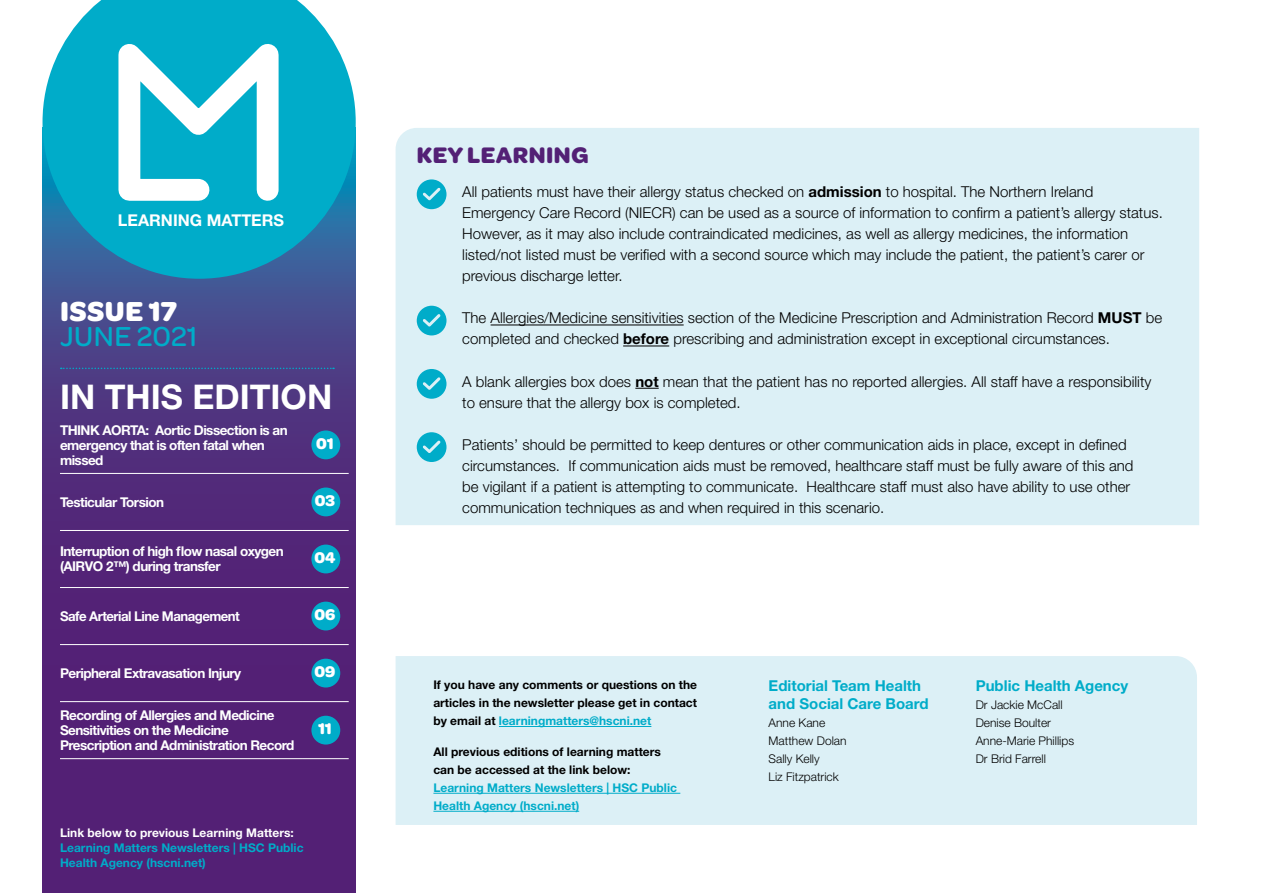
<style>
.page{position:relative;width:1263px;height:893px;background:#fff}
.page>*{position:absolute;margin:0;border:0;box-sizing:border-box;transform-origin:0 0}
.t1{font:700 34.05px "Helvetica Neue LT Std";color:#fff}
.t2{font:500 29.25px "Omnes";letter-spacing:.01em;color:#00acc9}
.t3{font:700 29.25px "Omnes";letter-spacing:.02em;color:#fff}
.P_Body_text{font:700 24px "Omnes";letter-spacing:.02em;color:#532075}
.P_text_for_right_han{font:700 16.5px "Omnes";color:#fff}
.t4{font:700 16.2px "Helvetica Neue LT Std";color:#fff}
.P_Body_text-2{font:300 15px/21px "Helvetica Neue LT Std";color:#000}
.P_Body_text-3{font:700 15px/18px "Helvetica Neue LT Std";color:#00acc9}
.t5{font:700 13.5px/15px "Helvetica Neue LT Std";letter-spacing:-.04em;color:#fff}
.P_Body_text-4{font:700 12px/18px "Helvetica Neue LT Std";color:#000;text-align:justify}
.P_Body_text-5{font:700 12px/15px "Helvetica Neue LT Std";color:#00acc9}
.P_Body_text-6{font:300 12px "Helvetica Neue LT Std";color:#000}
.t6{font:700 12px "Helvetica Neue LT Std";color:#fff}
.s1{font-weight:700}
.s2{color:#00acc9}
</style>
<div class="page">
<svg style="left:43px;top:279px;width:313px;height:614px;background:#502b7b"></svg>
<svg style="left:43px;top:0;width:313px;height:279px;background:#21a5c5"></svg>
<svg style="left:108px;top:2px;width:181px;height:210px"></svg>
<svg style="left:61px;top:368px;width:273px;height:1px"></svg>
<hr style="left:60px;top:473px;width:243px;height:1px;background:#fff">
<hr style="left:303px;top:473px;width:46px;height:1px;background:#fff">
<hr style="left:60px;top:530px;width:243px;height:1px;background:#fff">
<hr style="left:303px;top:530px;width:46px;height:1px;background:#fff">
<hr style="left:60px;top:587px;width:243px;height:1px;background:#fff">
<hr style="left:303px;top:587px;width:46px;height:1px;background:#fff">
<hr style="left:60px;top:644px;width:243px;height:1px;background:#fff">
<hr style="left:303px;top:644px;width:46px;height:1px;background:#fff">
<hr style="left:60px;top:701px;width:243px;height:1px;background:#fff">
<hr style="left:303px;top:701px;width:46px;height:1px;background:#fff">
<hr style="left:60px;top:758px;width:243px;height:1px;background:#fff">
<hr style="left:303px;top:758px;width:46px;height:1px;background:#fff">
<div style="left:311px;top:430px;width:29px;height:29px;background:#00acc9;border-radius:50%"></div>
<div style="left:311px;top:487px;width:29px;height:29px;background:#00acc9;border-radius:50%"></div>
<div style="left:311px;top:545px;width:29px;height:28px;background:#00acc9;border-radius:50%"></div>
<div style="left:311px;top:602px;width:29px;height:28px;background:#00acc9;border-radius:50%"></div>
<div style="left:311px;top:659px;width:29px;height:28px;background:#00acc9;border-radius:50%"></div>
<div style="left:311px;top:716px;width:29px;height:29px;background:#00acc9;border-radius:50%"></div>
<div style="left:396px;top:656px;width:801px;height:169px;background:#dcf0f6"></div>
<div style="left:396px;top:128px;width:803px;height:397px;background:#dcf0f6"></div>
<hr style="left:491px;top:325px;width:193px;height:1px;background:#000">
<hr style="left:623px;top:346px;width:46px;height:1px;background:#000">
<svg style="left:635px;top:388px;width:24px;height:1px"></svg>
<svg style="left:417px;top:179px;width:29px;height:30px"></svg>
<svg style="left:417px;top:306px;width:29px;height:29px"></svg>
<svg style="left:417px;top:369px;width:29px;height:30px"></svg>
<svg style="left:417px;top:432px;width:29px;height:30px"></svg>
<hr style="left:499px;top:726px;width:152px;height:1px;background:#00acc9">
<hr style="left:433px;top:793px;width:247px;height:1px;background:#00acc9">
<hr style="left:433px;top:811px;width:146px;height:1px;background:#00acc9">
<p class="t4" style="left:118px;top:210px;width:168px">LEARNING MATTERS</p>
<h2 class="t3" style="left:60px;top:290px;width:119px">ISSUE 17</h2>
<h2 class="t2" style="left:60px;top:316px;width:139px">JUNE 2021</h2>
<h1 class="t1" style="left:60px;top:376px;width:274px">IN THIS EDITION</h1>
<p class="t5" style="left:60px;top:422px;width:229px">THINK AORTA: Aortic Dissection is an emergency that is often fatal when missed</p>
<p class="P_text_for_right_han" style="left:316px;top:432px;width:19px">01</p>
<p class="t5" style="left:60px;top:494px;width:106px">Testicular Torsion</p>
<p class="P_text_for_right_han" style="left:315px;top:489px;width:22px">03</p>
<p class="t5" style="left:60px;top:544px;width:225px">Interruption of high flow nasal oxygen (AIRVO 2™) during transfer</p>
<p class="P_text_for_right_han" style="left:314px;top:546px;width:23px">04</p>
<p class="t5" style="left:60px;top:608px;width:181px">Safe Arterial Line Management</p>
<p class="P_text_for_right_han" style="left:314px;top:603px;width:22px">06</p>
<p class="t5" style="left:60px;top:665px;width:183px">Peripheral Extravasation Injury</p>
<p class="P_text_for_right_han" style="left:314px;top:660px;width:22px">09</p>
<p class="t5" style="left:60px;top:707px;width:236px">Recording of Allergies and Medicine<br>Sensitivities on the Medicine<br>Prescription and Administration Record</p>
<p class="P_text_for_right_han" style="left:318px;top:717px;width:15px">11</p>
<p class="t6" style="left:60px;top:825px;width:235px">Link below to previous Learning Matters:</p>
<p class="P_Body_text-5" style="left:60px;top:840px;width:245px">Learning Matters Newsletters | HSC Public<br>Health Agency (hscni.net)</p>
<p class="P_Body_text" style="left:417px;top:138px;width:173px">KEY LEARNING</p>
<p class="P_Body_text-2" style="left:462px;top:181px;width:702px">All patients must have their allergy status checked on <span class="s1">admission</span> to hospital. The Northern Ireland Emergency Care Record (NIECR) can be used as a source of information to confirm a patient’s allergy status.<br>However, as it may also include contraindicated medicines, as well as allergy medicines, the information listed/not listed must be verified with a second source which may include the patient, the patient’s carer or previous discharge letter.</p>
<p class="P_Body_text-2" style="left:462px;top:307px;width:701px">The Allergies/Medicine sensitivities section of the Medicine Prescription and Administration Record <span class="s1">MUST</span> be completed and checked <span class="s1">before</span> prescribing and administration except in exceptional circumstances.</p>
<p class="P_Body_text-2" style="left:462px;top:371px;width:691px">A blank allergies box does <span class="s1">not</span> mean that the patient has no reported allergies. All staff have a responsibility to ensure that the allergy box is completed.</p>
<p class="P_Body_text-2" style="left:462px;top:434px;width:673px">Patients’ should be permitted to keep dentures or other communication aids in place, except in defined circumstances. If communication aids must be removed, healthcare staff must be fully aware of this and be vigilant if a patient is attempting to communicate. Healthcare staff must also have ability to use other communication techniques as and when required in this scenario.</p>
<p class="P_Body_text-4" style="left:433px;top:676px;width:265px">If you have any comments or questions on the articles in the newsletter please get in contact by email at <span class="s2">learningmatters@hscni.net</span></p>
<p class="P_Body_text-4" style="left:433px;top:742px;width:229px">All previous editions of learning matters can be accessed at the link below:</p>
<p class="P_Body_text-5" style="left:433px;top:778px;width:245px;line-height:18px">Learning Matters Newsletters | HSC Public<br>Health Agency (hscni.net)</p>
<p class="P_Body_text-3" style="left:769px;top:677px;width:162px">Editorial Team Health and Social Care Board</p>
<p class="P_Body_text-6" style="left:769px;top:716px;width:58px">Anne Kane</p>
<p class="P_Body_text-6" style="left:769px;top:734px;width:80px">Matthew Dolan</p>
<p class="P_Body_text-6" style="left:769px;top:752px;width:53px">Sally Kelly</p>
<p class="P_Body_text-6" style="left:769px;top:770px;width:72px">Liz Fitzpatrick</p>
<p class="P_Body_text-3" style="left:976px;top:677px;width:154px">Public Health Agency</p>
<p class="P_Body_text-6" style="left:976px;top:698px;width:88px">Dr Jackie McCall</p>
<p class="P_Body_text-6" style="left:976px;top:716px;width:77px">Denise Boulter</p>
<p class="P_Body_text-6" style="left:976px;top:734px;width:100px">Anne-Marie Phillips</p>
<p class="P_Body_text-6" style="left:976px;top:752px;width:72px">Dr Brid Farrell</p>
</div>
